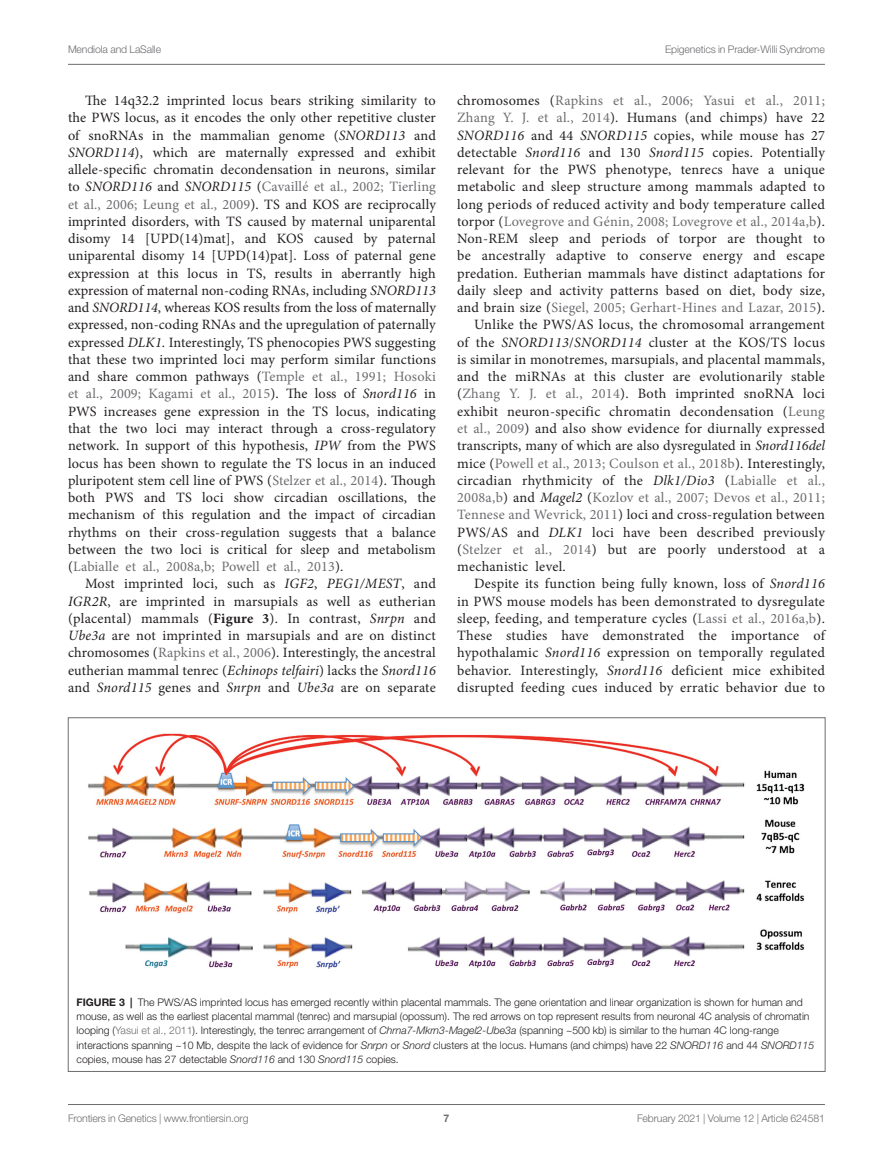
<style>
.page{position:relative;width:893px;height:1170px;background:#fff}
.page>*{position:absolute;margin:0;border:0;box-sizing:border-box;transform-origin:0 0}
.TEXT{font:14.25px/17.2px "Minion Pro";letter-spacing:.015em;color:#231f20;text-align:justify}
.FIG_LEG{font:300 10.5px/14.2px "Helvetica Neue LT Std";color:#231f20}
.t1{font:300 10.5px "Helvetica Neue LT Std";letter-spacing:-.015em;color:#6c6d70}
.t2{font:700 10.5px "Helvetica Neue LT Std";color:#6c6d70}
.s1{font-style:italic}
.s2{color:#6c6d70}
.s3{font-weight:700}
</style>
<div class="page">
<hr style="left:68px;top:64px;width:757px;height:1px;background:#6c6d70">
<hr style="left:68px;top:1104px;width:757px;height:1px;background:#6c6d70">
<img style="left:88px;top:733px;width:717px;height:236px">
<p class="t1" style="left:68px;top:42px;width:95px">Mendiola and LaSalle</p>
<p class="t1" style="left:665px;top:42px;width:161px">Epigenetics in Prader-Willi Syndrome</p>
<p class="TEXT" style="left:68px;top:92px;width:369px;text-indent:17px">The 14q32.2 imprinted locus bears striking similarity to the PWS locus, as it encodes the only other repetitive cluster of snoRNAs in the mammalian genome (<span class="s1">SNORD113</span> and <span class="s1">SNORD114</span>), which are maternally expressed and exhibit allele-specific chromatin decondensation in neurons, similar to <span class="s1">SNORD116</span> and <span class="s1">SNORD115</span> (<span class="s2">Cavaillé et al., 2002; Tierling et al., 2006; Leung et al., 2009</span>). TS and KOS are reciprocally imprinted disorders, with TS caused by maternal uniparental disomy 14 [UPD(14)mat], and KOS caused by paternal uniparental disomy 14 [UPD(14)pat]. Loss of paternal gene expression at this locus in TS, results in aberrantly high expression of maternal non-coding RNAs, including <span class="s1">SNORD113 </span>and <span class="s1">SNORD114</span>, whereas KOS results from the loss of maternally expressed, non-coding RNAs and the upregulation of paternally expressed <span class="s1">DLK1</span>. Interestingly, TS phenocopies PWS suggesting that these two imprinted loci may perform similar functions and share common pathways (<span class="s2">Temple et al., 1991; Hosoki et al., 2009; Kagami et al., 2015</span>). The loss of <span class="s1">Snord116</span> in PWS increases gene expression in the TS locus, indicating that the two loci may interact through a cross-regulatory network. In support of this hypothesis, <span class="s1">IPW</span> from the PWS locus has been shown to regulate the TS locus in an induced pluripotent stem cell line of PWS (<span class="s2">Stelzer et al., 2014</span>). Though both PWS and TS loci show circadian oscillations, the mechanism of this regulation and the impact of circadian rhythms on their cross-regulation suggests that a balance between the two loci is critical for sleep and metabolism (<span class="s2">Labialle et al., 2008a,b; Powell et al., 2013</span>).</p>
<p class="TEXT" style="left:68px;top:575px;width:369px;text-indent:17px">Most imprinted loci, such as <span class="s1">IGF2</span>, <span class="s1">PEG1/MEST</span>, and <span class="s1">IGR2R</span>, are imprinted in marsupials as well as eutherian (placental) mammals (<span class="s3">Figure 3</span>). In contrast, <span class="s1">Snrpn</span> and <span class="s1">Ube3a</span> are not imprinted in marsupials and are on distinct chromosomes (<span class="s2">Rapkins et al., 2006</span>). Interestingly, the ancestral eutherian mammal tenrec (<span class="s1">Echinops telfairi</span>) lacks the <span class="s1">Snord116 </span>and <span class="s1">Snord115</span> genes and <span class="s1">Snrpn</span> and <span class="s1">Ube3a</span> are on separate</p>
<p class="TEXT" style="left:457px;top:92px;width:369px">chromosomes (<span class="s2">Rapkins et al., 2006; Yasui et al., 2011; Zhang Y. J. et al., 2014</span>). Humans (and chimps) have 22<br><span class="s1">SNORD116</span> and 44 <span class="s1">SNORD115</span> copies, while mouse has 27 detectable <span class="s1">Snord116</span> and 130 <span class="s1">Snord115</span> copies. Potentially relevant for the PWS phenotype, tenrecs have a unique metabolic and sleep structure among mammals adapted to long periods of reduced activity and body temperature called torpor (<span class="s2">Lovegrove and Génin, 2008; Lovegrove et al., 2014a,b</span>).<br>Non-REM sleep and periods of torpor are thought to be ancestrally adaptive to conserve energy and escape predation. Eutherian mammals have distinct adaptations for daily sleep and activity patterns based on diet, body size, and brain size (<span class="s2">Siegel, 2005; Gerhart-Hines and Lazar, 2015</span>).</p>
<p class="TEXT" style="left:457px;top:316px;width:369px;text-indent:17px">Unlike the PWS/AS locus, the chromosomal arrangement of the <span class="s1">SNORD113</span>/<span class="s1">SNORD114</span> cluster at the KOS/TS locus is similar in monotremes, marsupials, and placental mammals, and the miRNAs at this cluster are evolutionarily stable (<span class="s2">Zhang Y. J. et al., 2014</span>). Both imprinted snoRNA loci exhibit neuron-specific chromatin decondensation (<span class="s2">Leung et al., 2009</span>) and also show evidence for diurnally expressed transcripts, many of which are also dysregulated in <span class="s1">Snord116del </span>mice (<span class="s2">Powell et al., 2013; Coulson et al., 2018b</span>). Interestingly, circadian rhythmicity of the <span class="s1">Dlk1/Dio3</span> (<span class="s2">Labialle et al., 2008a,b</span>) and <span class="s1">Magel2</span> (<span class="s2">Kozlov et al., 2007; Devos et al., 2011; Tennese and Wevrick, 2011</span>) loci and cross-regulation between PWS/AS and <span class="s1">DLK1</span> loci have been described previously (<span class="s2">Stelzer et al., 2014</span>) but are poorly understood at a mechanistic level.</p>
<p class="TEXT" style="left:457px;top:575px;width:369px;text-indent:17px">Despite its function being fully known, loss of <span class="s1">Snord116 </span>in PWS mouse models has been demonstrated to dysregulate sleep, feeding, and temperature cycles (<span class="s2">Lassi et al., 2016a,b</span>).<br>These studies have demonstrated the importance of hypothalamic <span class="s1">Snord116</span> expression on temporally regulated behavior. Interestingly, <span class="s1">Snord116</span> deficient mice exhibited disrupted feeding cues induced by erratic behavior due to</p>
<p class="FIG_LEG" style="left:77px;top:994px;width:739px"><span class="s3">FIGURE 3 |</span> The PWS/AS imprinted locus has emerged recently within placental mammals. The gene orientation and linear organization is shown for human and mouse, as well as the earliest placental mammal (tenrec) and marsupial (opossum). The red arrows on top represent results from neuronal 4C analysis of chromatin looping (<span class="s2">Yasui et al., 2011</span>). Interestingly, the tenrec arrangement of <span class="s1">Chrna7-Mkrn3-Magel2-Ube3a</span> (spanning ~500 kb) is similar to the human 4C long-range interactions spanning ~10 Mb, despite the lack of evidence for <span class="s1">Snrpn</span> or <span class="s1">Snord</span> clusters at the locus. Humans (and chimps) have 22 <span class="s1">SNORD116</span> and 44 <span class="s1">SNORD115 </span>copies, mouse has 27 detectable <span class="s1">Snord116</span> and 130 <span class="s1">Snord115</span> copies.</p>
<p class="t1" style="left:68px;top:1111px;width:182px">Frontiers in Genetics | www.frontiersin.org</p>
<p class="t2" style="left:444px;top:1111px;width:7px">7</p>
<p class="t1" style="left:637px;top:1111px;width:189px">February 2021 | Volume 12 | Article 624581</p>
</div>
